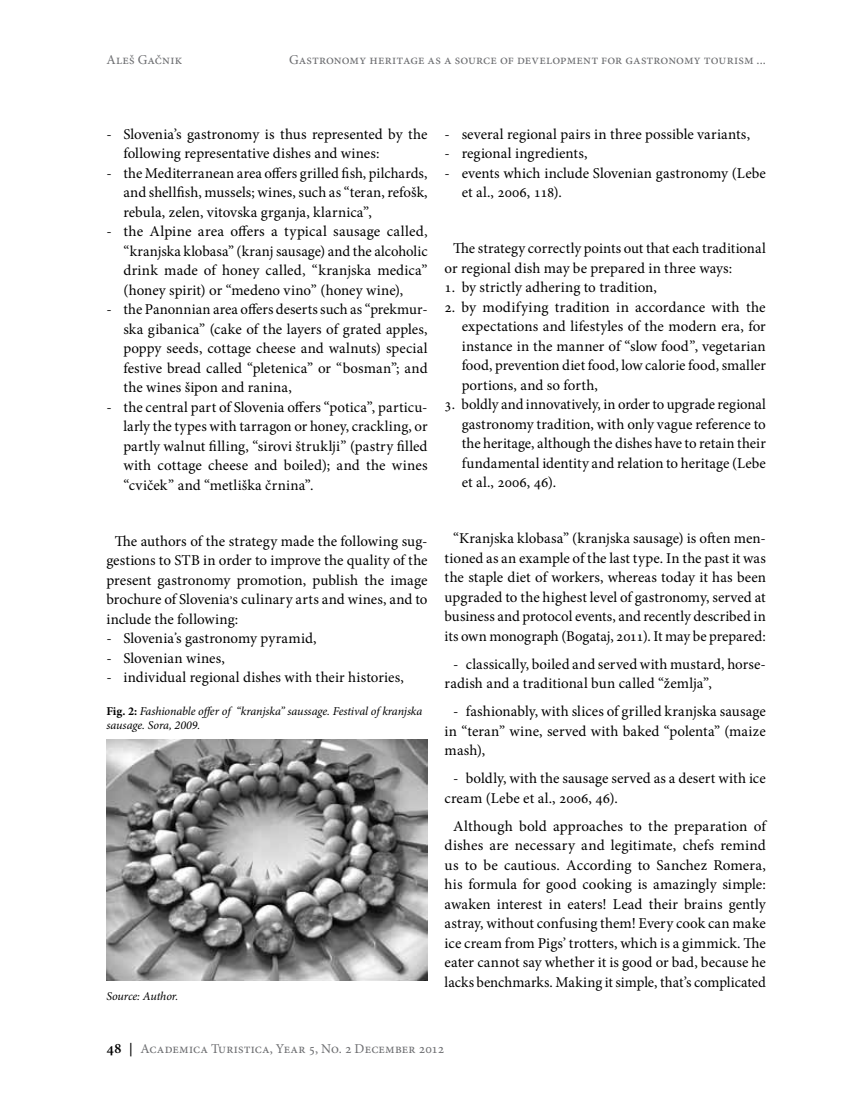
<style>
.page{position:relative;width:851px;height:1106px;background:#fff}
.page>*{position:absolute;margin:0;border:0;box-sizing:border-box;transform-origin:0 0}
.t1{font:15px/19.5px "Minion Pro";letter-spacing:.01em;color:#000;text-align:justify}
.t2{font:13.5px "Minion Pro";letter-spacing:.01em;color:#6d6e71}
.t3{font:italic 12px/13.5px "Minion Pro";letter-spacing:-.01em;color:#000}
.s1{font-style:italic}
.s2{font-weight:700;font-style:normal}
.s3{font-weight:600;font-size:15px;color:#000}
.s4{font-weight:600;color:#000}
</style>
<div class="page">
<img style="left:106px;top:739px;width:321px;height:241px">
<p class="t2" style="left:106px;top:50px;width:77px">Aleš Gačnik</p>
<p class="t2" style="left:289px;top:50px;width:478px">Gastronomy heritage as a source of development for gastronomy tourism ...</p>
<p class="t1" style="left:123px;top:124px;width:305px;text-indent:-17px">- Slovenia’s gastronomy is thus represented by the following representative dishes and wines:</p>
<p class="t1" style="left:123px;top:163px;width:306px;text-indent:-17px">- the Mediterranean area offers grilled fish, pilchards, and shellfish, mussels; wines, such as “teran, refošk, rebula, zelen, vitovska grganja, klarnica”,</p>
<p class="t1" style="left:123px;top:221px;width:306px;text-indent:-17px">- the Alpine area offers a typical sausage called‚ “kranjska klobasa” (kranj sausage) and the alcoholic drink made of honey called‚ “kranjska medica” (honey spirit) or “medeno vino” (honey wine),</p>
<p class="t1" style="left:123px;top:299px;width:306px;text-indent:-17px">- the Panonnian area offers deserts such as “prekmur&shy;ska gibanica” (cake of the layers of grated apples, poppy seeds, cottage cheese and walnuts) special festive bread called “pletenica” or “bosman”; and the wines šipon and ranina,</p>
<p class="t1" style="left:123px;top:397px;width:306px;text-indent:-17px">- the central part of Slovenia offers “potica”, particu&shy;larly the types with tarragon or honey, crackling, or partly walnut filling, “sirovi štruklji” (pastry filled with cottage cheese and boiled); and the wines “cviček” and “metliška črnina”.</p>
<p class="t1" style="left:106px;top:531px;width:323px;text-indent:9px">The authors of the strategy made the following sug&shy;gestions to STB in order to improve the quality of the present gastronomy promotion, publish the image brochure of Slovenia,s culinary arts and wines, and to include the following:</p>
<p class="t1" style="left:106px;top:629px;width:212px">- Slovenia<span class="s1">’</span>s gastronomy pyramid,</p>
<p class="t1" style="left:106px;top:648px;width:120px">- Slovenian wines,</p>
<p class="t1" style="left:106px;top:668px;width:299px">- individual regional dishes with their histories,</p>
<p class="t3" style="left:106px;top:704px;width:317px"><span class="s2">Fig. 2:</span> Fashionable offer of “kranjska” saussage. Festival of kranjska sausage. Sora, 2009.</p>
<p class="t3" style="left:106px;top:989px;width:73px">Source: Author.</p>
<p class="t1" style="left:444px;top:124px;width:307px">- several regional pairs in three possible variants,</p>
<p class="t1" style="left:444px;top:143px;width:144px">- regional ingredients,</p>
<p class="t1" style="left:461px;top:163px;width:306px;text-indent:-17px">- events which include Slovenian gastronomy (Lebe et al., 2006, 118).</p>
<p class="t1" style="left:444px;top:239px;width:322px;text-indent:9px">The strategy correctly points out that each traditional or regional dish may be prepared in three ways:</p>
<p class="t1" style="left:444px;top:278px;width:214px">1. by strictly adhering to tradition,</p>
<p class="t1" style="left:461px;top:297px;width:305px;text-indent:-17px">2. by modifying tradition in accordance with the expectations and lifestyles of the modern era, for instance in the manner of “slow food”, vegetarian food, prevention diet food, low calorie food, smaller portions, and so forth,</p>
<p class="t1" style="left:461px;top:395px;width:306px;text-indent:-17px">3. boldly and innovatively, in order to upgrade regional gastronomy tradition, with only vague reference to the heritage, although the dishes have to retain their fundamental identity and relation to heritage (Lebe et al., 2006, 46).</p>
<p class="t1" style="left:444px;top:529px;width:323px;text-align:center">“Kranjska klobasa” (kranjska sausage) is often men&shy;tioned as an example of the last type. In the past it was the staple diet of workers, whereas today it has been upgraded to the highest level of gastronomy, served at business and protocol events, and recently described in its own monograph (Bogataj, 2011). It may be prepared:</p>
<p class="t1" style="left:444px;top:654px;width:323px;text-indent:9px">- classically, boiled and served with mustard, horse&shy;radish and a traditional bun called “žemlja”,</p>
<p class="t1" style="left:444px;top:702px;width:323px;text-indent:9px">- fashionably, with slices of grilled kranjska sausage in “teran” wine, served with baked “polenta” (maize mash),</p>
<p class="t1" style="left:444px;top:769px;width:322px;text-indent:9px">- boldly, with the sausage served as a desert with ice cream (Lebe et al., 2006, 46).</p>
<p class="t1" style="left:444px;top:816px;width:324px;text-align:center">Although bold approaches to the preparation of dishes are necessary and legitimate, chefs remind us to be cautious. According to Sanchez Romera, his formula for good cooking is amazingly simple: awaken interest in eaters! Lead their brains gently astray, without confusing them! Every cook can make ice cream from Pigs’ trotters, which is a gimmick. The eater cannot say whether it is good or bad, because he lacks benchmarks. Making it simple, that’s complicated</p>
<p class="t2" style="left:106px;top:1039px;width:339px"><span class="s3">48</span> <span class="s4">|</span> Academica Turistica, Year 5, No. 2 December 2012</p>
</div>
